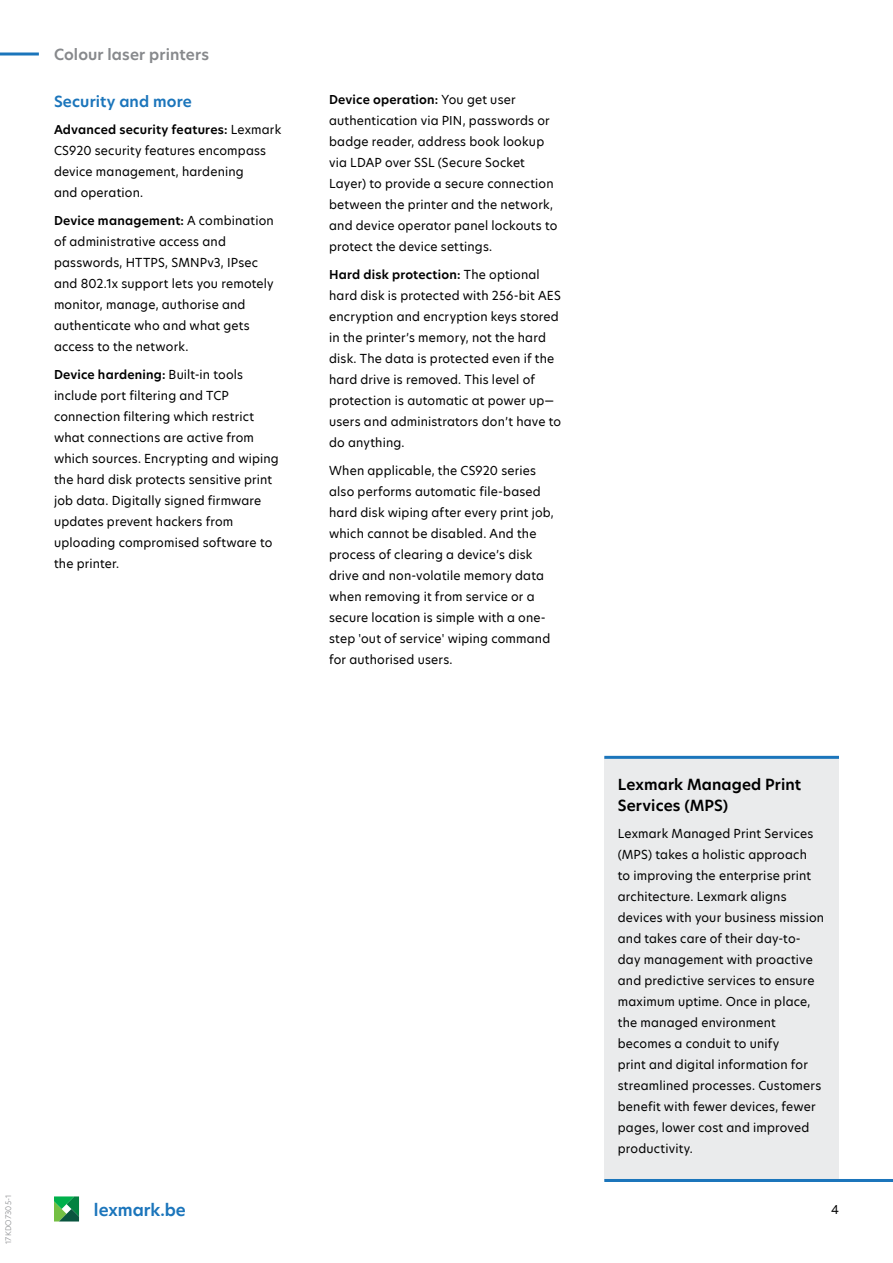
<style>
.page{position:relative;width:893px;height:1263px;background:#fff}
.page>*{position:absolute;margin:0;border:0;box-sizing:border-box;transform-origin:0 0}
.t1{font:600 16.5px "TP Hero";color:#1b75bb}
.t2{font:600 15px/21px "TP Hero";letter-spacing:.01em;color:#000}
.t3{font:600 15px "TP Hero";letter-spacing:.01em;color:#87898c}
.t4{font:600 15px "TP Hero";letter-spacing:.01em;color:#1b75bb}
.t5{font:12px/21px "TP Hero";letter-spacing:.015em;color:#000}
.t6{font:300 7.5px "TP Hero";letter-spacing:.025em;color:#87898c}
.s1{font-weight:600}
</style>
<div class="page">
<hr style="left:0;top:52px;width:39px;height:3px;background:#1b75bb">
<svg style="left:54px;top:1196px;width:25px;height:25px"></svg>
<div style="left:604px;top:757px;width:235px;height:423px;background:#eaebec"></div>
<hr style="left:604px;top:1179px;width:235px;height:3px;background:#1b75bb">
<hr style="left:839px;top:1179px;width:54px;height:3px;background:#1b75bb">
<hr style="left:604px;top:756px;width:235px;height:3px;background:#1b75bb">
<p class="t3" style="left:54px;top:48px;width:157px">Colour laser printers</p>
<p class="t4" style="left:54px;top:94px;width:139px">Security and more</p>
<p class="t5" style="left:54px;top:120px;width:229px"><span class="s1">Advanced security features:</span> Lexmark<br>CS920 security features encompass device management, hardening<br>and operation.</p>
<p class="t5" style="left:54px;top:211px;width:221px"><span class="s1">Device management:</span> A combination of administrative access and passwords, HTTPS, SMNPv3, IPsec and 802.1x support lets you remotely monitor, manage, authorise and authenticate who and what gets access to the network.</p>
<p class="t5" style="left:54px;top:364px;width:226px"><span class="s1">Device hardening:</span> Built-in tools include port iltering and TCP connection iltering which restrict what connections are active from which sources. Encrypting and wiping the hard disk protects sensitive print job data. Digitally signed irmware updates prevent hackers from uploading compromised software to the printer.</p>
<p class="t5" style="left:329px;top:90px;width:230px"><span class="s1">Device operation:</span> You get user authentication via PIN, passwords or badge reader, address book lookup via LDAP over SSL (Secure Socket Layer) to provide a secure connection between the printer and the network, and device operator panel lockouts to protect the device settings.</p>
<p class="t5" style="left:329px;top:265px;width:233px"><span class="s1">Hard disk protection:</span> The optional hard disk is protected with 256-bit AES encryption and encryption keys stored in the printer’s memory, not the hard disk. The data is protected even if the hard drive is removed. This level of protection is automatic at power up— users and administrators don’t have to do anything.</p>
<p class="t5" style="left:329px;top:460px;width:226px">When applicable, the CS920 series also performs automatic ile-based hard disk wiping after every print job, which cannot be disabled. And the process of clearing a device’s disk drive and non-volatile memory data when removing it from service or a secure location is simple with a one&shy;step 'out of service' wiping command for authorised users.</p>
<p class="t6" style="left:4px;top:1244px;width:50px;rotate:-90deg">17KDO7305-1</p>
<h1 class="t1" style="left:94px;top:1198px;width:93px">lexmark.be</h1>
<p class="t2" style="left:618px;top:775px;width:185px">Lexmark Managed Print<br>Services (MPS)</p>
<p class="t5" style="left:618px;top:824px;width:208px">Lexmark Managed Print Services (MPS) takes a holistic approach<br>to improving the enterprise print architecture. Lexmark aligns devices with your business mission and takes care of their day-to&shy;day management with proactive and predictive services to ensure maximum uptime. Once in place, the managed environment becomes a conduit to unify<br>print and digital information for streamlined processes. Customers beneit with fewer devices, fewer pages, lower cost and improved productivity.</p>
<p class="t5" style="left:831px;top:1199px;width:9px">4</p>
</div>
